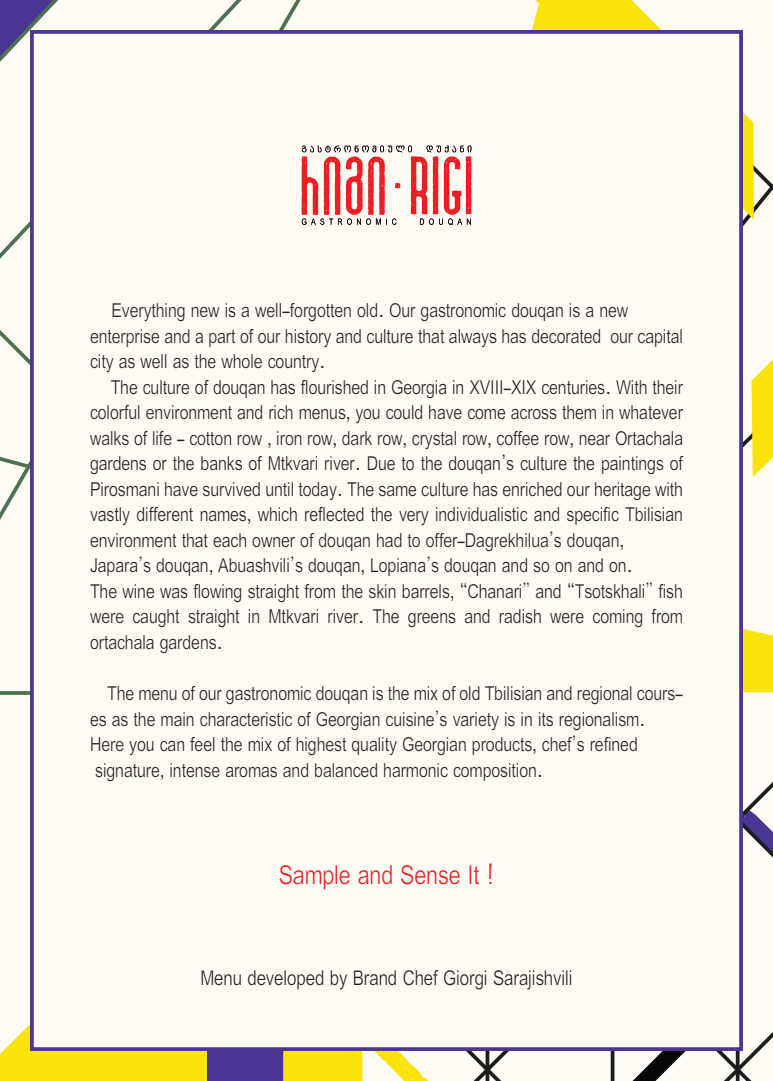
<style>
.page{position:relative;width:773px;height:1081px;background:#fff}
.page>*{position:absolute;margin:0;border:0;box-sizing:border-box;transform-origin:0 0}
.t1{font:28.75px "BPG Nino Medium Caps";color:#ee1d23}
.t2{font:22.5px "BPG Nino Medium Caps";color:#231f20}
.t3{font:21.25px/25.5px "BPG Nino Medium Caps";color:#231f20}
</style>
<div class="page">
<svg style="left:0;top:0;width:59px;height:62px"></svg>
<svg style="left:0;top:221px;width:30px;height:299px"></svg>
<hr style="left:0;top:691px;width:361px;height:4px;background:#5d7e5f">
<svg style="left:0;top:692px;width:207px;height:389px;fill:#fefbf5"></svg>
<svg style="left:742px;top:122px;width:30px;height:566px"></svg>
<svg style="left:531px;top:0;width:222px;height:155px;fill:#fefbf5"></svg>
<svg style="left:742px;top:155px;width:30px;height:322px"></svg>
<svg style="left:356px;top:688px;width:416px;height:393px"></svg>
<svg style="left:485px;top:1051px;width:4px;height:30px"></svg>
<div style="left:30px;top:30px;width:712px;height:1021px;background:#fefbf5;border:4px solid #4b3694"></div>
<svg style="left:301px;top:145px;width:170px;height:80px"></svg>
<p class="t3" style="left:90px;top:299px;width:594px;text-indent:21px">Everything new is a well-forgotten old. Our gastronomic douqan is a new enterprise and a part of our history and culture that always has decorated our capital city as well as the whole country.</p>
<p class="t3" style="left:90px;top:375px;width:594px;text-indent:21px">The culture of douqan has flourished in Georgia in XVIII-XIX centuries. With their colorful environment and rich menus, you could have come across them in whatever walks of life - cotton row , iron row, dark row, crystal row, coffee row, near Ortachala gardens or the banks of Mtkvari river. Due to the douqan’s culture the paintings of Pirosmani have survived until today. The same culture has enriched our heritage with vastly different names, which reflected the very individualistic and specific Tbilisian environment that each owner of douqan had to offer-Dagrekhilua’s douqan, Japara’s douqan, Abuashvili’s douqan, Lopiana’s douqan and so on and on.<br>The wine was flowing straight from the skin barrels, “Chanari” and “Tsotskhali” fish were caught straight in Mtkvari river. The greens and radish were coming from ortachala gardens.</p>
<p class="t3" style="left:90px;top:681px;width:594px;text-indent:17px">The menu of our gastronomic douqan is the mix of old Tbilisian and regional cours&shy;es as the main characteristic of Georgian cuisine’s variety is in its regionalism.<br>Here you can feel the mix of highest quality Georgian products, chef’s refined signature, intense aromas and balanced harmonic composition.</p>
<h1 class="t1" style="left:279px;top:859px;width:217px">Sample and Sense It !</h1>
<p class="t2" style="left:200px;top:966px;width:373px">Menu developed by Brand Chef Giorgi Sarajishvili</p>
</div>
